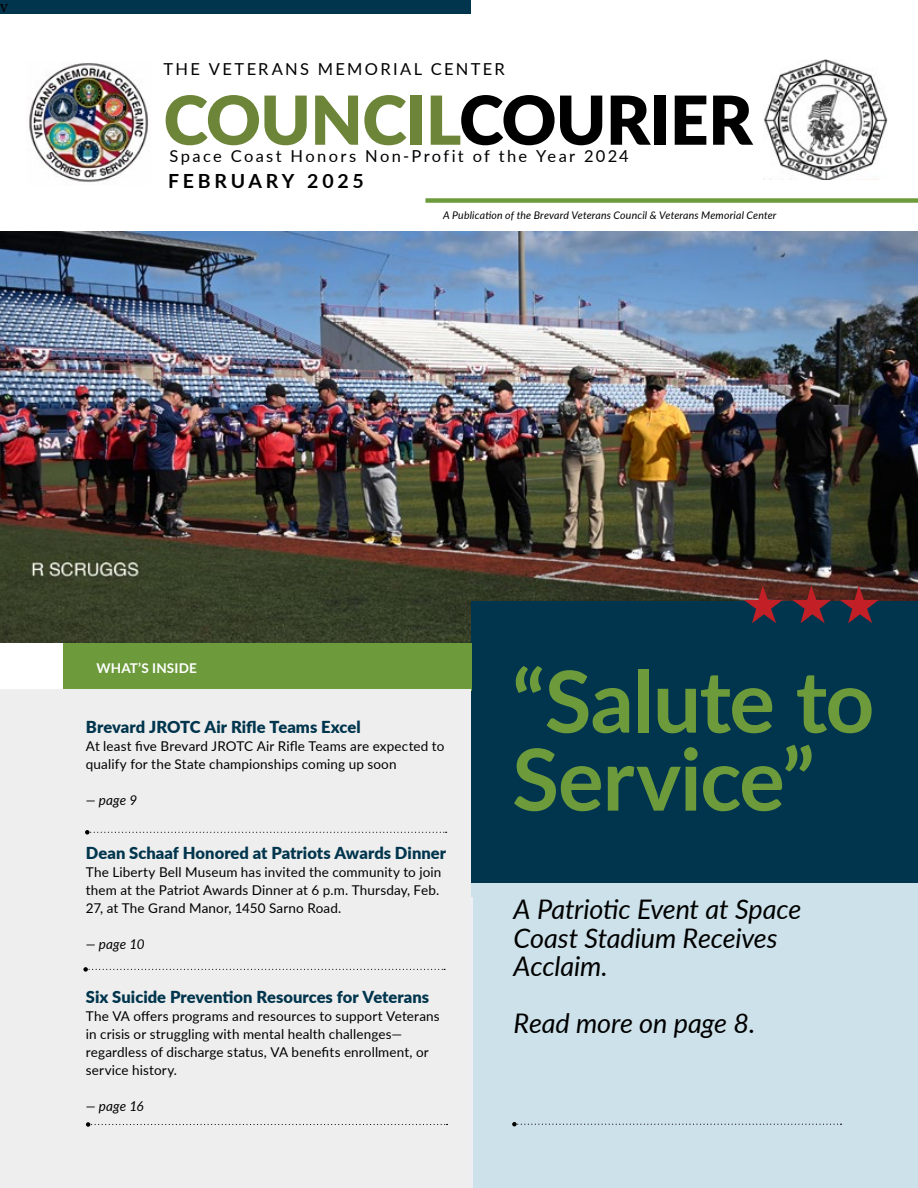
<style>
.page{position:relative;width:918px;height:1188px;background:#fff}
.page>*{position:absolute;margin:0;border:0;box-sizing:border-box;transform-origin:0 0}
.t1{font:700 85.5px/78px "Lato";letter-spacing:-.015em;color:#6d9b3c}
.t2{font:900 67.5px "Lato";letter-spacing:-.01em;color:#6d8538}
.t3{font:italic 27px/28.5px "Lato";letter-spacing:-.005em;color:#000}
.t4{font:700 19.5px "Lato";letter-spacing:.195em;color:#000}
.t5{font:18px "Minion Pro";color:#000}
.t6{font:900 16.5px "Lato";color:#00354d}
.t7{font:16.5px "Lato";letter-spacing:.14em;color:#000}
.t8{font:13.5px/18px "Lato";letter-spacing:.01em;color:#000}
.t9{font:italic 13.5px "Lato";letter-spacing:.005em;color:#000}
.t10{font:700 13.5px "Lato";letter-spacing:.01em;color:#fff}
.t11{font:italic 10.5px "Lato";letter-spacing:.02em;color:#000}
.s1{color:#000}
</style>
<div class="page">
<img style="left:0;top:231px;width:918px;height:412px">
<div style="left:472px;top:601px;width:446px;height:299px;background:#00354d"></div>
<div style="left:0;top:0;width:471px;height:13px;background:#00354d"></div>
<div style="left:472px;top:883px;width:446px;height:305px;background:#cce1e9"></div>
<div style="left:425px;top:198px;width:493px;height:5px;background:#6d9b3c"></div>
<svg style="left:512px;top:1122px;width:330px;height:4px"></svg>
<div style="left:63px;top:643px;width:409px;height:48px;background:#6d9b3c"></div>
<img style="left:28px;top:63px;width:121px;height:120px">
<img style="left:764px;top:60px;width:124px;height:119px">
<div style="left:0;top:690px;width:471px;height:498px;background:#eee"></div>
<svg style="left:86px;top:1122px;width:362px;height:5px"></svg>
<svg style="left:85px;top:830px;width:362px;height:5px"></svg>
<svg style="left:83px;top:967px;width:362px;height:5px"></svg>
<svg style="left:840px;top:586px;width:39px;height:37px"></svg>
<svg style="left:792px;top:586px;width:39px;height:37px"></svg>
<svg style="left:744px;top:586px;width:39px;height:37px"></svg>
<h3 class="t5" style="left:-1px;top:-6px;width:10px">v</h3>
<p class="t7" style="left:164px;top:57px;width:343px">THE VETERANS MEMORIAL CENTER</p>
<h2 class="t2" style="left:164px;top:69px;width:591px">COUNCIL<span class="s1">COURIER</span></h2>
<h3 class="t4" style="left:168px;top:166px;width:197px">FEBRUARY 2025</h3>
<p class="t7" style="left:170px;top:144px;width:460px">Space Coast Honors Non-Profit of the Year 2024</p>
<p class="t11" style="left:443px;top:207px;width:335px">A Publication of the Brevard Veterans Council &amp; Veterans Memorial Center</p>
<p class="t10" style="left:97px;top:658px;width:102px">WHAT’S INSIDE</p>
<p class="t6" style="left:86px;top:715px;width:276px">Brevard JROTC Air Rifle Teams Excel</p>
<p class="t8" style="left:86px;top:737px;width:360px">At least five Brevard JROTC Air Rifle Teams are expected to qualify for the State championships coming up soon</p>
<p class="t9" style="left:86px;top:791px;width:53px">— page 9</p>
<p class="t6" style="left:86px;top:841px;width:362px">Dean Schaaf Honored at Patriots Awards Dinner</p>
<p class="t8" style="left:86px;top:863px;width:357px">The Liberty Bell Museum has invited the community to join them at the Patriot Awards Dinner at 6 p.m. Thursday, Feb.<br>27, at The Grand Manor, 1450 Sarno Road.</p>
<p class="t9" style="left:86px;top:935px;width:60px">— page 10</p>
<p class="t6" style="left:86px;top:985px;width:345px">Six Suicide Prevention Resources for Veterans</p>
<p class="t8" style="left:86px;top:1007px;width:355px">The VA offers programs and resources to support Veterans in crisis or struggling with mental health challenges— regardless of discharge status, VA benefits enrollment, or service history.</p>
<p class="t9" style="left:86px;top:1097px;width:59px">— page 16</p>
<h1 class="t1" style="left:512px;top:659px;width:364px">“Salute to<br>Service”</h1>
<h3 class="t3" style="left:514px;top:894px;width:289px">A Patriotic Event at Space<br>Coast Stadium Receives<br>Acclaim.</h3>
<h3 class="t3" style="left:514px;top:1008px;width:243px">Read more on page 8.</h3>
</div>
